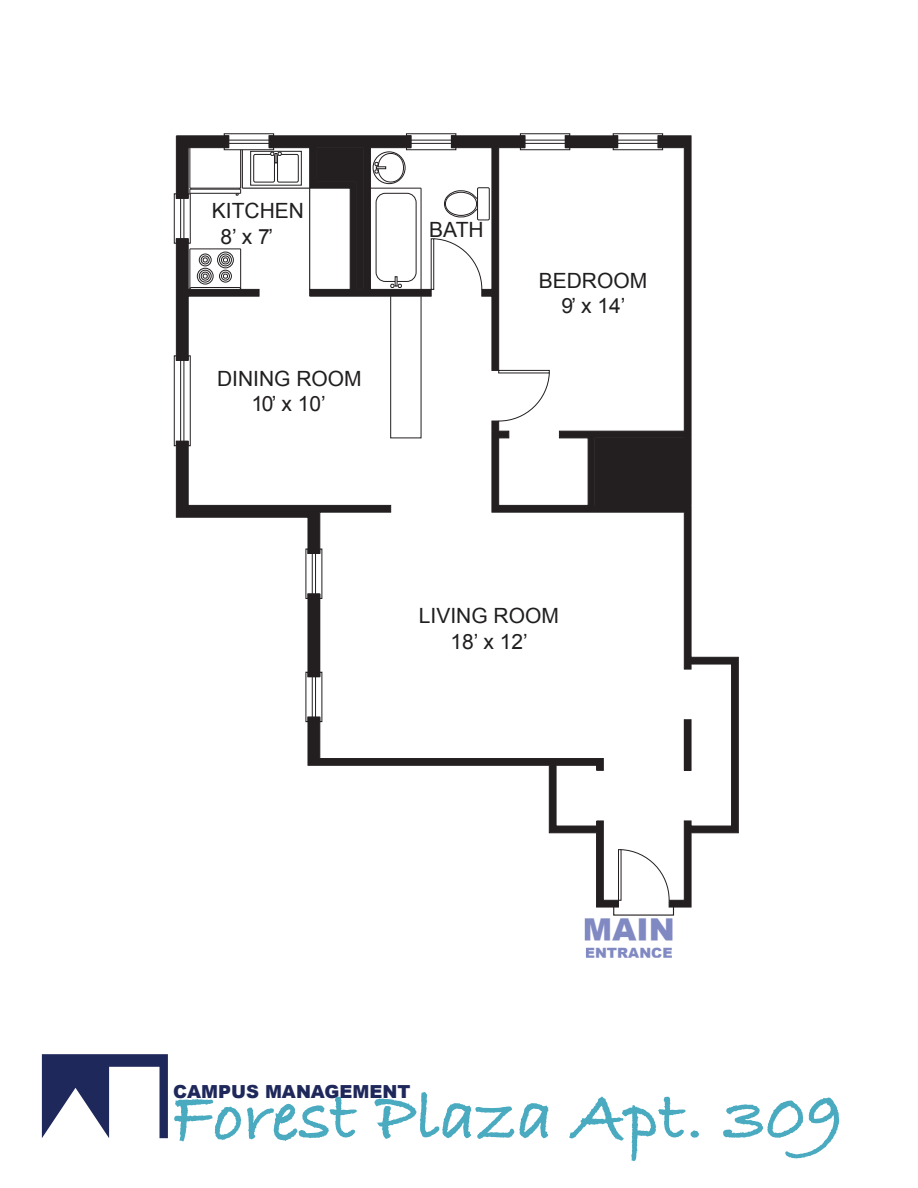
<style>
.page{position:relative;width:918px;height:1188px;background:#fff}
.page>*{position:absolute;margin:0;border:0;box-sizing:border-box;transform-origin:0 0}
.t1{font:72px "Bradley Hand ITCTT Bold";color:#49aac0}
.t2{font:900 31.5px "Arial";color:#8189c3}
.t3{font:21px/25.2px "Arial";color:#211e1e;text-align:center}
.t4{font:900 18px "Arial";color:#1f285a}
.t5{font:900 14.25px "Arial";color:#8189c3}
</style>
<div class="page">
<svg style="left:174px;top:133px;width:565px;height:775px"></svg>
<div style="left:492px;top:421px;width:7px;height:11px;border:1px solid #231f20"></div>
<hr style="left:242px;top:150px;width:1px;height:38px;background:#231f20">
<hr style="left:309px;top:188px;width:1px;height:101px;background:#231f20">
<hr style="left:242px;top:188px;width:68px;height:1px;background:#231f20">
<svg style="left:42px;top:1054px;width:126px;height:84px"></svg>
<p class="t3" style="left:221px;top:198px;width:85px;text-align:left;text-indent:-9px">KITCHEN<br>8’ x 7’</p>
<p class="t3" style="left:217px;top:366px;width:146px">DINING ROOM<br>10’ x 10’</p>
<p class="t3" style="left:429px;top:217px;width:56px">BATH</p>
<p class="t3" style="left:539px;top:268px;width:110px">BEDROOM<br>9’ x 14’</p>
<p class="t3" style="left:419px;top:603px;width:142px">LIVING ROOM<br>18’ x 12’</p>
<h2 class="t2" style="left:582px;top:912px;width:94px">MAIN</h2>
<p class="t5" style="left:585px;top:945px;width:89px">ENTRANCE</p>
<p class="t4" style="left:173px;top:1082px;width:239px">CAMPUS MANAGEMENT</p>
<h1 class="t1" style="left:172px;top:1062px;width:674px">Forest Plaza Apt. 309</h1>
</div>
